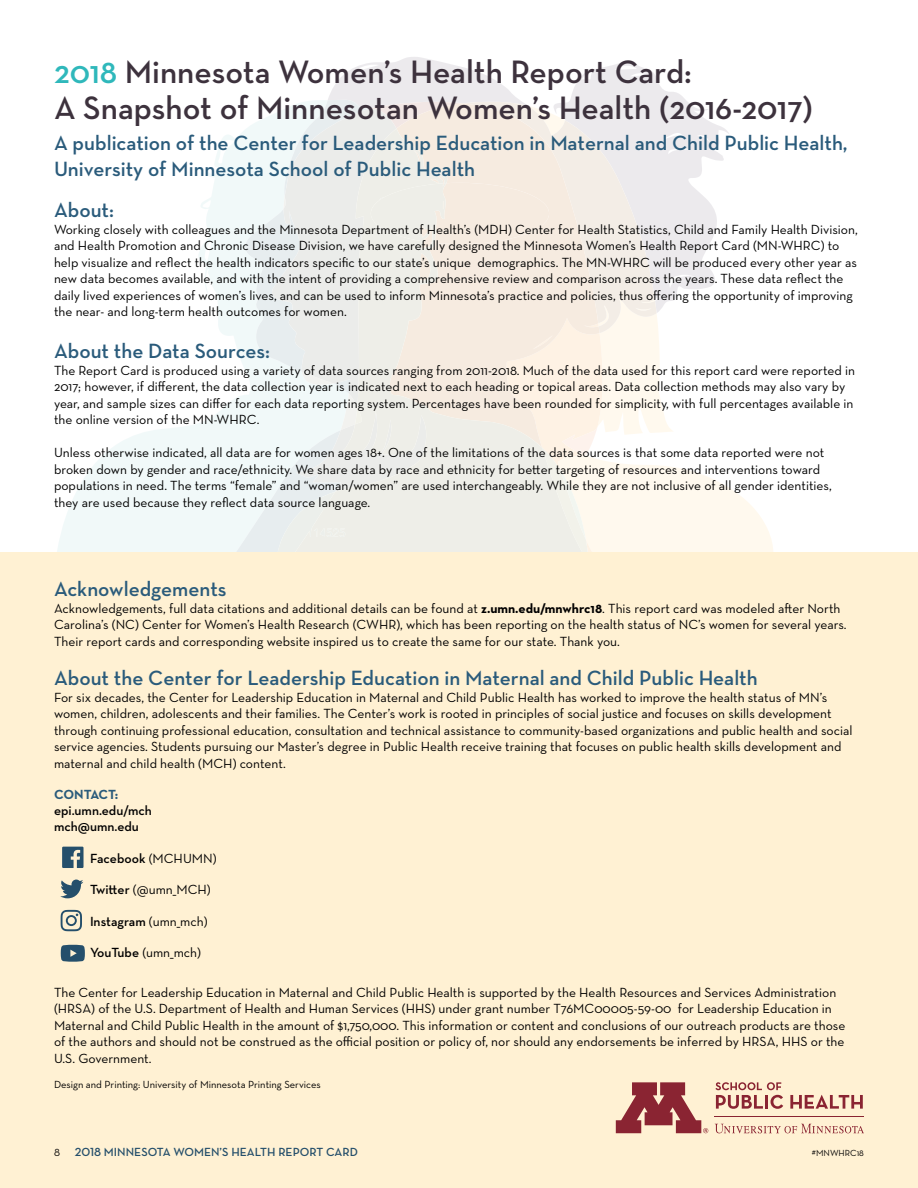
<style>
.page{position:relative;width:918px;height:1188px;background:#fff}
.page>*{position:absolute;margin:0;border:0;box-sizing:border-box;transform-origin:0 0}
.t1{font:600 33px/36px "Neutraface Text";color:#3d323d}
.t2{font:600 21px/25.2px "Neutraface Text";color:#2a5b7b}
.t3{font:13.5px/16.5px "Neutraface Text";color:#000}
.t4{font:600 13.5px/16.2px "Neutraface Text";color:#000}
.t5{font:700 13.5px "Neutraface Text";letter-spacing:-.005em;color:#2a5b7b}
.t6{font:600 12px "Neutraface Text";color:#254f6b}
.t7{font:10.5px "Neutraface Text";color:#000}
.t8{font:9px "Neutraface Text";color:#000}
.s1{color:#2fb8bb}
.s2{font-weight:700}
.s3{font-weight:400}
.s4{font-weight:600}
.s5{font-weight:400;font-size:10.5px;color:#000}
</style>
<div class="page">
<svg style="left:328px;top:57px;width:401px;height:126px;fill:#eceaed"></svg>
<svg style="left:657px;top:106px;width:17px;height:77px"></svg>
<div style="left:588px;top:102px;width:69px;height:81px;background:#eceaed"></div>
<svg style="left:56px;top:100px;width:532px;height:453px"></svg>
<svg style="left:234px;top:100px;width:136px;height:453px;fill:#f1f9f9"></svg>
<svg style="left:270px;top:109px;width:158px;height:383px"></svg>
<div style="left:294px;top:129px;width:289px;height:54px;background:#f3ece6"></div>
<svg style="left:277px;top:183px;width:497px;height:370px"></svg>
<div style="left:0;top:553px;width:918px;height:635px;background:#fff1d3"></div>
<svg style="left:616px;top:1082px;width:92px;height:51px"></svg>
<hr style="left:715px;top:1116px;width:149px;height:1px;background:#8a2432">
<svg style="left:715px;top:1124px;width:149px;height:9px"></svg>
<svg style="left:715px;top:1082px;width:68px;height:27px"></svg>
<svg style="left:790px;top:1095px;width:73px;height:14px"></svg>
<svg style="left:60px;top:880px;width:23px;height:18px"></svg>
<svg style="left:62px;top:847px;width:22px;height:21px"></svg>
<svg style="left:61px;top:910px;width:21px;height:21px"></svg>
<svg style="left:61px;top:945px;width:24px;height:17px"></svg>
<h1 class="t1" style="left:54px;top:53px;width:761px"><span class="s1">2018</span> Minnesota Women’s Health Report Card:<br>A Snapshot of Minnesotan Women’s Health (2016-2017)</h1>
<h2 class="t2" style="left:54px;top:131px;width:795px">A publication of the Center for Leadership Education in Maternal and Child Public Health,<br>University of Minnesota School of Public Health</h2>
<h2 class="t2" style="left:54px;top:197px;width:62px">About:</h2>
<p class="t3" style="left:54px;top:221px;width:805px">Working closely with colleagues and the Minnesota Department of Health’s (MDH) Center for Health Statistics, Child and Family Health Division, and Health Promotion and Chronic Disease Division, we have carefully designed the Minnesota Women’s Health Report Card (MN-WHRC) to help visualize and reflect the health indicators specific to our state’s unique demographics. The MN-WHRC will be produced every other year as new data becomes available, and with the intent of providing a comprehensive review and comparison across the years. These data reflect the daily lived experiences of women’s lives, and can be used to inform Minnesota’s practice and policies, thus offering the opportunity of improving the near- and long-term health outcomes for women.</p>
<h2 class="t2" style="left:54px;top:338px;width:218px">About the Data Sources:</h2>
<p class="t3" style="left:54px;top:362px;width:803px">The Report Card is produced using a variety of data sources ranging from 2011-2018. Much of the data used for this report card were reported in 2017; however, if different, the data collection year is indicated next to each heading or topical areas. Data collection methods may also vary by year, and sample sizes can differ for each data reporting system. Percentages have been rounded for simplicity, with full percentages available in the online version of the MN-WHRC.</p>
<p class="t3" style="left:54px;top:444px;width:779px">Unless otherwise indicated, all data are for women ages 18+. One of the limitations of the data sources is that some data reported were not broken down by gender and race/ethnicity. We share data by race and ethnicity for better targeting of resources and interventions toward populations in need. The terms “female” and “woman/women” are used interchangeably. While they are not inclusive of all gender identities, they are used because they reflect data source language.</p>
<h2 class="t2" style="left:54px;top:576px;width:174px">Acknowledgements</h2>
<p class="t3" style="left:54px;top:600px;width:794px">Acknowledgements, full data citations and additional details can be found at <span class="s2">z.umn.edu/mnwhrc18</span>. This report card was modeled after North<br>Carolina’s (NC) Center for Women’s Health Research (CWHR), which has been reporting on the health status of NC’s women for several years.<br>Their report cards and corresponding website inspired us to create the same for our state. Thank you.</p>
<h2 class="t2" style="left:54px;top:665px;width:705px">About the Center for Leadership Education in Maternal and Child Public Health</h2>
<p class="t3" style="left:54px;top:689px;width:800px">For six decades, the Center for Leadership Education in Maternal and Child Public Health has worked to improve the health status of MN’s women, children, adolescents and their families. The Center’s work is rooted in principles of social justice and focuses on skills development through continuing professional education, consultation and technical assistance to community-based organizations and public health and social service agencies. Students pursuing our Master’s degree in Public Health receive training that focuses on public health skills development and maternal and child health (MCH) content.</p>
<p class="t5" style="left:54px;top:785px;width:66px">CONTACT:</p>
<p class="t4" style="left:54px;top:802px;width:99px">epi.umn.edu/mch mch@umn.edu</p>
<p class="t4" style="left:90px;top:850px;width:128px">Facebook <span class="s3">(MCHUMN)</span></p>
<p class="t3" style="left:90px;top:881px;width:122px"><span class="s4">Twitter</span> (@umn_MCH)</p>
<p class="t4" style="left:90px;top:913px;width:119px">Instagram <span class="s3">(umn_mch)</span></p>
<p class="t3" style="left:90px;top:944px;width:113px"><span class="s4">YouTube</span> (umn_mch)</p>
<p class="t3" style="left:54px;top:984px;width:793px">The Center for Leadership Education in Maternal and Child Public Health is supported by the Health Resources and Services Administration (HRSA) of the U.S. Department of Health and Human Services (HHS) under grant number T76MC00005-59-00 for Leadership Education in Maternal and Child Public Health in the amount of $1,750,000. This information or content and conclusions of our outreach products are those of the authors and should not be construed as the official position or policy of, nor should any endorsements be inferred by HRSA, HHS or the U.S. Government.</p>
<p class="t7" style="left:54px;top:1078px;width:268px">Design and Printing: University of Minnesota Printing Services</p>
<p class="t6" style="left:54px;top:1145px;width:305px"><span class="s5">8</span> 2018 MINNESOTA WOMEN’S HEALTH REPORT CARD</p>
<p class="t8" style="left:812px;top:1147px;width:54px">#MNWHRC18</p>
</div>
